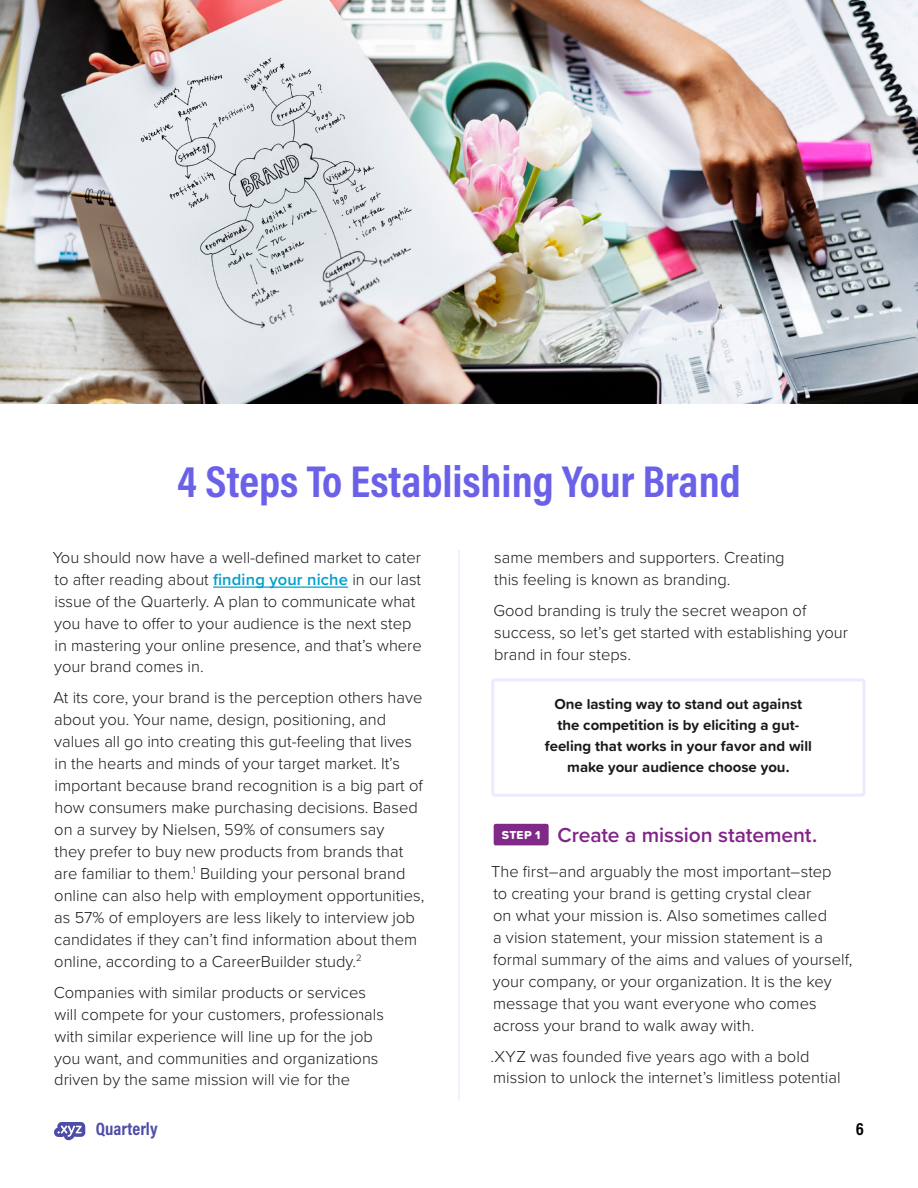
<style>
.page{position:relative;width:918px;height:1188px;background:#fff}
.page>*{position:absolute;margin:0;border:0;box-sizing:border-box;transform-origin:0 0}
.t1{font:700 45px "Acumin Pro Cond";color:#6b61e8}
.t2{font:600 21px "Proxima Nova";letter-spacing:-.005em;color:#812489}
.t3{font:700 18px "Acumin Pro Cond";color:#4d4da8}
.t4{font:700 18px "Acumin Pro Cond";color:#000}
.t5{font:300 16.5px/21.9px "Proxima Nova";color:#1a1a1a}
.t6{font:700 15px/21px "Proxima Soft";color:#1a1a1a;text-align:center}
.t7{font:12px "Proxima Soft Extrabld";color:#fff}
.s1{font-weight:600;color:#009ece}
</style>
<div class="page">
<svg style="left:54px;top:1122px;width:31px;height:18px"></svg>
<hr style="left:458px;top:550px;width:2px;height:550px;background:#ebebff">
<hr style="left:213px;top:587px;width:135px;height:1px;background:#009ece">
<div style="left:494px;top:824px;width:55px;height:21px;background:#802987;border-radius:2px"></div>
<div style="left:491px;top:678px;width:375px;height:119px;border:3px solid #ebebff;border-radius:2px"></div>
<img style="left:0;top:0;width:918px;height:404px">
<h1 class="t1" style="left:177px;top:452px;width:565px">4 Steps To Establishing Your Brand</h1>
<p class="t5" style="left:53px;top:545px;width:370px">You should now have a well-defined market to cater to after reading about <span class="s1">finding your niche</span> in our last issue of the Quarterly. A plan to communicate what you have to offer to your audience is the next step in mastering your online presence, and that’s where your brand comes in.</p>
<p class="t5" style="left:53px;top:686px;width:372px">At its core, your brand is the perception others have about you. Your name, design, positioning, and values all go into creating this gut-feeling that lives in the hearts and minds of your target market. It’s important because brand recognition is a big part of how consumers make purchasing decisions. Based on a survey by Nielsen, 59% of consumers say<br>they prefer to buy new products from brands that are familiar to them.<sup>1</sup> Building your personal brand online can also help with employment opportunities, as 57% of employers are less likely to interview job candidates if they can’t find information about them online, according to a CareerBuilder study.<sup>2</sup></p>
<p class="t5" style="left:54px;top:980px;width:332px">Companies with similar products or services will compete for your customers, professionals with similar experience will line up for the job you want, and communities and organizations driven by the same mission will vie for the</p>
<p class="t5" style="left:494px;top:545px;width:292px">same members and supporters. Creating this feeling is known as branding.</p>
<p class="t5" style="left:493px;top:598px;width:356px">Good branding is truly the secret weapon of success, so let’s get started with establishing your brand in four steps.</p>
<p class="t6" style="left:545px;top:693px;width:269px">One lasting way to stand out against the competition is by eliciting a gut&shy;feeling that works in your favor and will make your audience choose you.</p>
<p class="t2" style="left:557px;top:819px;width:261px">Create a mission statement.</p>
<p class="t5" style="left:491px;top:860px;width:363px">The first–and arguably the most important–step<br>to creating your brand is getting crystal clear<br>on what your mission is. Also sometimes called<br>a vision statement, your mission statement is a formal summary of the aims and values of yourself, your company, or your organization. It is the key message that you want everyone who comes across your brand to walk away with.</p>
<p class="t5" style="left:490px;top:1044px;width:352px">.XYZ was founded five years ago with a bold mission to unlock the internet’s limitless potential</p>
<p class="t7" style="left:502px;top:826px;width:40px">STEP 1</p>
<p class="t3" style="left:96px;top:1117px;width:63px">Quarterly</p>
<p class="t4" style="left:856px;top:1117px;width:10px">6</p>
</div>
